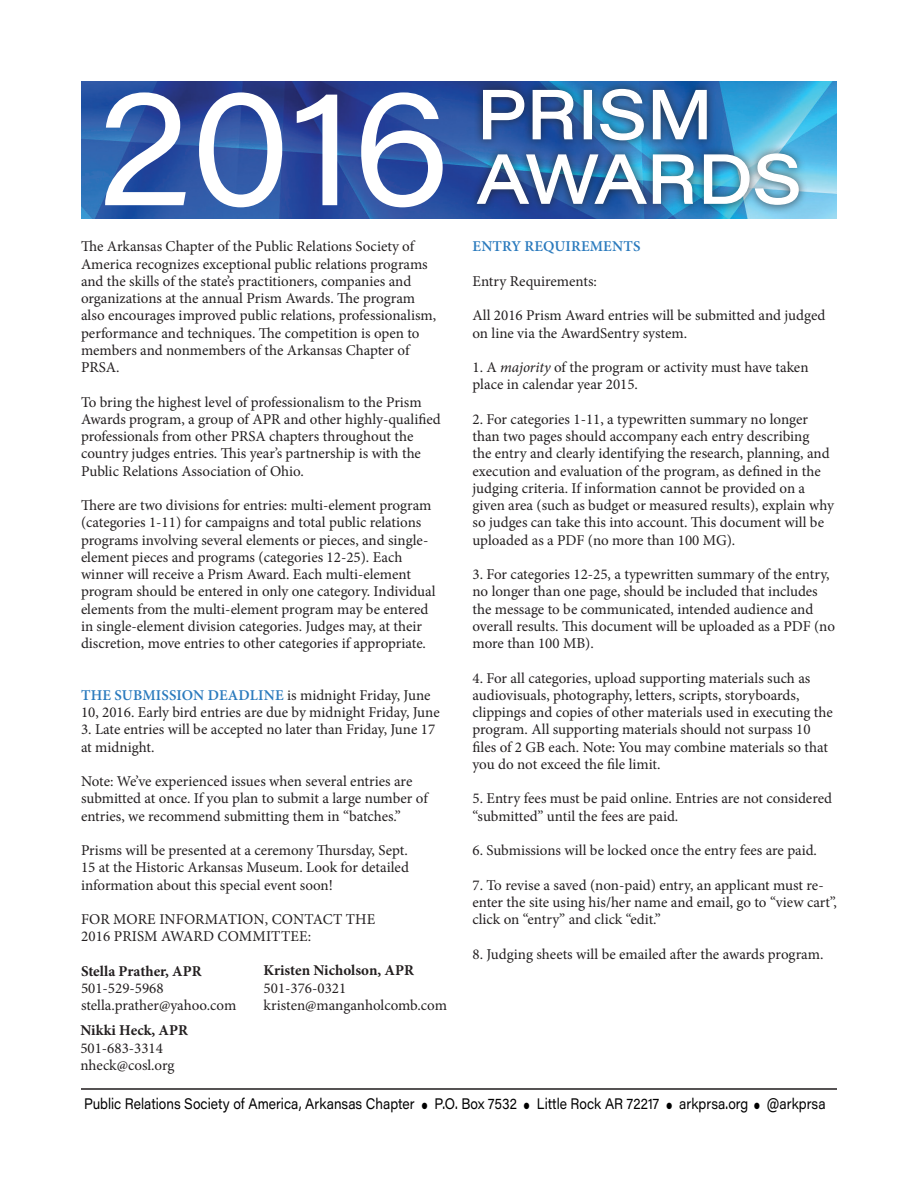
<style>
.page{position:relative;width:918px;height:1188px;background:#fff}
.page>*{position:absolute;margin:0;border:0;box-sizing:border-box;transform-origin:0 0}
.t1{font:155.7px "Acumin Pro Wide";color:#fff;scale:.95 1}
.t2{font:67.5px "Acumin Pro Wide";color:#fff}
.t3{font:15px/17.2px "Minion Pro";color:#231f20}
.t4{font:15px "Acumin Pro Wide";color:#000;scale:.8 1}
.t5{font:700 15px "Minion Pro";color:#231f20}
.t6{font:600 15px "Minion Pro";letter-spacing:.01em;color:#2a7abd}
.s1{font-weight:600;color:#2a7abd}
.s2{font-style:italic}
</style>
<div class="page">
<img style="left:81px;top:82px;width:756px;height:136px">
<div style="left:469px;top:79px;width:339px;height:136px;background:#231f20;opacity:.75"></div>
<svg style="left:482px;top:89px;width:43px;height:51px;background:#476194"></svg>
<svg style="left:532px;top:89px;width:42px;height:51px;background:#4d6996"></svg>
<div style="left:584px;top:90px;width:8px;height:49px;border:2px solid #fff"></div>
<svg style="left:599px;top:88px;width:46px;height:53px;background:#5183aa"></svg>
<svg style="left:652px;top:86px;width:56px;height:54px;background:#4d709c"></svg>
<img style="left:476px;top:147px;width:218px;height:69px">
<img style="left:703px;top:153px;width:97px;height:53px">
<hr style="left:81px;top:1088px;width:756px;height:2px;background:#231f20">
<p class="t1" style="left:98px;top:39px;width:371px">2016</p>
<p class="t2" style="left:477px;top:67px;width:237px">PRISM</p>
<p class="t2" style="left:477px;top:131px;width:326px">AWARDS</p>
<p class="t3" style="left:81px;top:238px;width:357px">The Arkansas Chapter of the Public Relations Society of America recognizes exceptional public relations programs and the skills of the state’s practitioners, companies and organizations at the annual Prism Awards. The program also encourages improved public relations, professionalism, performance and techniques. The competition is open to members and nonmembers of the Arkansas Chapter of PRSA.</p>
<p class="t3" style="left:81px;top:393px;width:361px">To bring the highest level of professionalism to the Prism Awards program, a group of APR and other highly-qualified professionals from other PRSA chapters throughout the country judges entries. This year’s partnership is with the Public Relations Association of Ohio.</p>
<p class="t3" style="left:81px;top:497px;width:356px">There are two divisions for entries: multi-element program (categories 1-11) for campaigns and total public relations programs involving several elements or pieces, and single&shy;element pieces and programs (categories 12-25). Each winner will receive a Prism Award. Each multi-element program should be entered in only one category. Individual elements from the multi-element program may be entered in single-element division categories. Judges may, at their discretion, move entries to other categories if appropriate.</p>
<p class="t3" style="left:81px;top:686px;width:360px"><span class="s1">THE SUBMISSION DEADLINE</span> is midnight Friday, June<br>10, 2016. Early bird entries are due by midnight Friday, June</p>
<p class="t3" style="left:81px;top:721px;width:356px">3. Late entries will be accepted no later than Friday, June 17 at midnight.</p>
<p class="t3" style="left:81px;top:773px;width:348px">Note: We’ve experienced issues when several entries are submitted at once. If you plan to submit a large number of entries, we recommend submitting them in “batches.”</p>
<p class="t3" style="left:81px;top:842px;width:330px;text-align:justify">Prisms will be presented at a ceremony Thursday, Sept.<br>15 at the Historic Arkansas Museum. Look for detailed information about this special event soon!</p>
<p class="t3" style="left:81px;top:911px;width:296px">FOR MORE INFORMATION, CONTACT THE</p>
<p class="t3" style="left:81px;top:928px;width:232px">2016 PRISM AWARD COMMITTEE:</p>
<p class="t5" style="left:81px;top:960px;width:122px">Stella Prather, APR</p>
<p class="t3" style="left:81px;top:980px;width:84px">501-529-5968</p>
<p class="t3" style="left:81px;top:997px;width:157px">stella.prather@yahoo.com</p>
<p class="t5" style="left:264px;top:960px;width:152px">Kristen Nicholson, APR</p>
<p class="t3" style="left:264px;top:979px;width:84px">501-376-0321</p>
<p class="t3" style="left:264px;top:996px;width:185px">kristen@manganholcomb.com</p>
<p class="t5" style="left:80px;top:1020px;width:109px">Nikki Heck, APR</p>
<p class="t3" style="left:80px;top:1039px;width:84px">501-683-3314</p>
<p class="t3" style="left:80px;top:1057px;width:96px">nheck@cosl.org</p>
<p class="t6" style="left:473px;top:236px;width:169px">ENTRY REQUIREMENTS</p>
<p class="t3" style="left:472px;top:272px;width:126px">Entry Requirements:</p>
<p class="t3" style="left:472px;top:307px;width:354px">All 2016 Prism Award entries will be submitted and judged on line via the AwardSentry system.</p>
<p class="t3" style="left:472px;top:359px;width:338px">1. A <span class="s2">majority</span> of the program or activity must have taken place in calendar year 2015.</p>
<p class="t3" style="left:472px;top:410px;width:363px">2. For categories 1-11, a typewritten summary no longer than two pages should accompany each entry describing<br>the entry and clearly identifying the research, planning, and execution and evaluation of the program, as defined in the judging criteria. If information cannot be provided on a given area (such as budget or measured results), explain why so judges can take this into account. This document will be uploaded as a PDF (no more than 100 MG).</p>
<p class="t3" style="left:472px;top:566px;width:364px">3. For categories 12-25, a typewritten summary of the entry, no longer than one page, should be included that includes the message to be communicated, intended audience and overall results. This document will be uploaded as a PDF (no more than 100 MB).</p>
<p class="t3" style="left:472px;top:669px;width:362px">4. For all categories, upload supporting materials such as audiovisuals, photography, letters, scripts, storyboards, clippings and copies of other materials used in executing the program. All supporting materials should not surpass 10 files of 2 GB each. Note: You may combine materials so that you do not exceed the file limit.</p>
<p class="t3" style="left:472px;top:790px;width:361px">5. Entry fees must be paid online. Entries are not considered “submitted” until the fees are paid.</p>
<p class="t3" style="left:472px;top:842px;width:346px">6. Submissions will be locked once the entry fees are paid.</p>
<p class="t3" style="left:472px;top:876px;width:366px">7. To revise a saved (non-paid) entry, an applicant must re&shy;enter the site using his/her name and email, go to “view cart”, click on “entry” and click “edit.”</p>
<p class="t3" style="left:472px;top:945px;width:352px">8. Judging sheets will be emailed after the awards program.</p>
<p class="t4" style="left:84px;top:1093px;width:929px">Public Relations Society of America, Arkansas Chapter ● P.O. Box 7532 ● Little Rock AR 72217 ● arkprsa.org ● @arkprsa</p>
</div>
